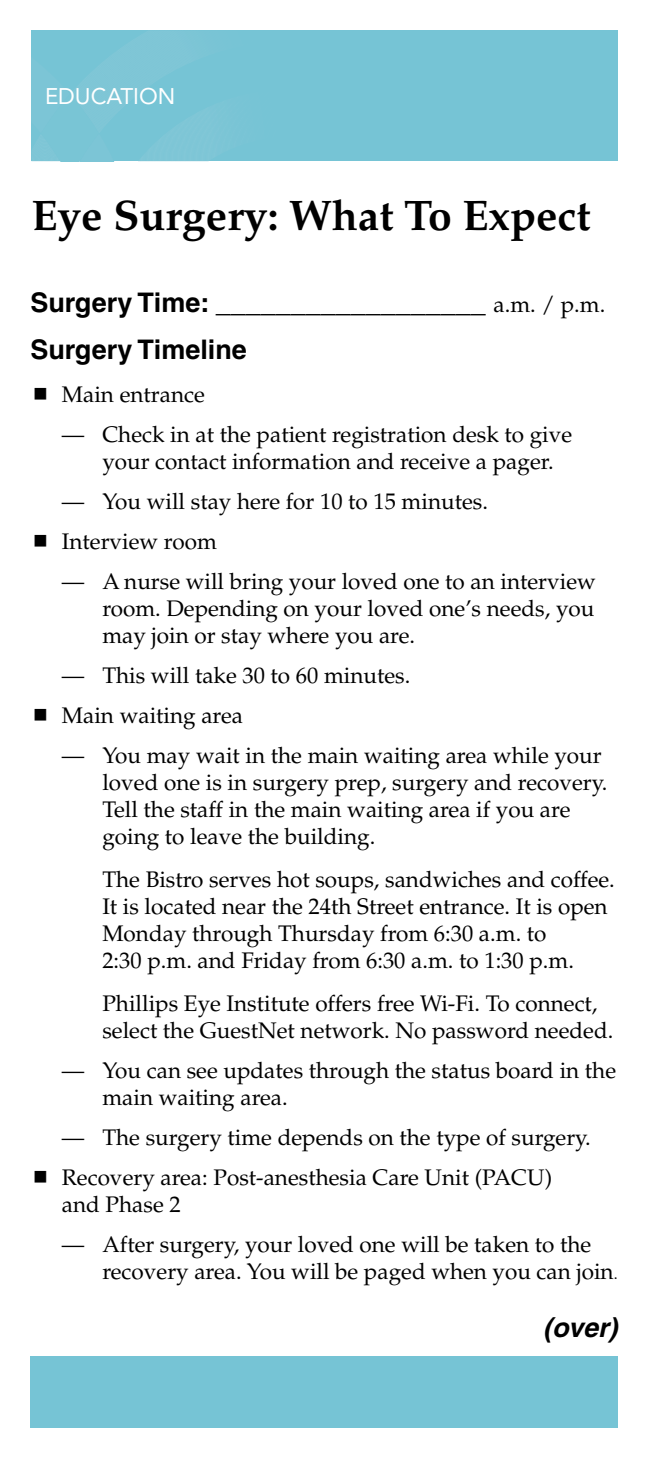
<style>
.page{position:relative;width:648px;height:1458px;background:#fff}
.page>*{position:absolute;margin:0;border:0;box-sizing:border-box;transform-origin:0 0}
.t1{font:700 42.75px "Palatino";color:#000}
.t2{font:700 27px/47.7px "Helvetica";color:#000}
.t3{font:italic 700 27px "Helvetica";color:#000}
.t4{font:22.5px/27px "Palatino";color:#000}
.t5{font:22.5px "Avenir LT Std";color:#fff}
.s1{font-family:"Palatino";font-weight:400;font-size:22.5px}
.s2{font-size:15.75px}
</style>
<div class="page">
<div style="left:31px;top:30px;width:587px;height:131px;background:#76c4d5"></div>
<svg style="left:32px;top:32px;width:181px;height:129px"></svg>
<div style="left:30px;top:1356px;width:588px;height:72px;background:#76c4d5"></div>
<p class="t5" style="left:45px;top:83px;width:132px">EDUCATION</p>
<h1 class="t1" style="left:31px;top:191px;width:561px">Eye Surgery: What To Expect</h1>
<p class="t2" style="left:30px;top:278px;width:577px">Surgery Time: __________________ <span class="s1">a.m. / p.m.<br></span>Surgery Timeline</p>
<p class="t4" style="left:62px;top:382px;width:145px">Main entrance</p>
<p class="t4" style="left:102px;top:422px;width:471px;text-indent:-40px">— Check in at the patient registration desk to give your contact information and receive a pager.</p>
<p class="t4" style="left:62px;top:482px;width:428px;line-height:40.1px">— You will stay here for 10 to 15 minutes.<br>Interview room</p>
<p class="t4" style="left:102px;top:569px;width:495px;text-align:justify;text-indent:-40px">— A nurse will bring your loved one to an interview room. Depending on your loved one’s needs, you may join or stay where you are.</p>
<p class="t4" style="left:62px;top:656px;width:350px;line-height:40.1px">— This will take 30 to 60 minutes.<br>Main waiting area</p>
<p class="t4" style="left:102px;top:742px;width:507px;text-indent:-40px">— You may wait in the main waiting area while your loved one is in surgery prep, surgery and recovery.<br>Tell the staff in the main waiting area if you are going to leave the building.</p>
<p class="t4" style="left:102px;top:866px;width:514px">The Bistro serves hot soups, sandwiches and coffee.<br>It is located near the 24th Street entrance. It is open Monday through Thursday from 6:30 a.m. to<br>2:30 p.m. and Friday from 6:30 a.m. to 1:30 p.m.</p>
<p class="t4" style="left:102px;top:990px;width:513px">Phillips Eye Institute offers free Wi-Fi. To connect, select the GuestNet network. No password needed.</p>
<p class="t4" style="left:102px;top:1057px;width:515px;text-indent:-40px">— You can see updates through the status board in the main waiting area.</p>
<p class="t4" style="left:62px;top:1117px;width:531px;line-height:40.1px">— The surgery time depends on the type of surgery.<br>Recovery area: Post-anesthesia Care Unit (PACU)</p>
<p class="t4" style="left:62px;top:1191px;width:120px">and Phase 2</p>
<p class="t4" style="left:102px;top:1231px;width:517px;text-indent:-40px">— After surgery, your loved one will be taken to the recovery area. You will be paged when you can join<span class="s2">.</span></p>
<p class="t3" style="left:543px;top:1311px;width:76px">(over)</p>
</div>
